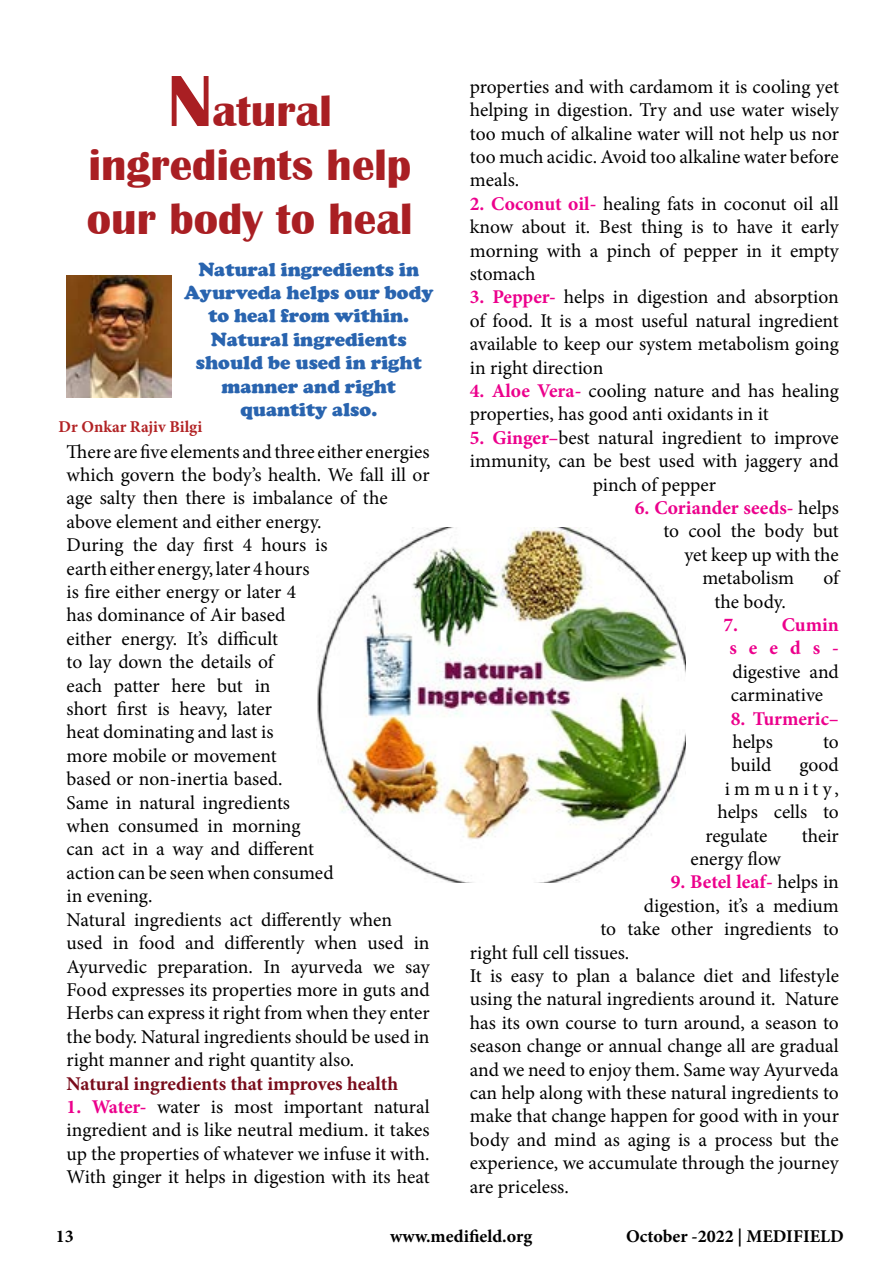
<style>
.page{position:relative;width:893px;height:1263px;background:#fff}
.page>*{position:absolute;margin:0;border:0;box-sizing:border-box;transform-origin:0 0}
.t1{font:700 45px/54px "Britannic";color:#a91f23;text-align:center}
.t2{font:19.5px/23.4px "Minion Pro";letter-spacing:-.005em;color:#000;text-align:justify}
.t3{font:900 19.5px/23.4px "Cooper";color:#2964af;text-align:center}
.t4{font:700 19.5px "Minion Pro";color:#ec008c}
.t5{font:700 19.5px "Minion Pro";color:#790c1b}
.t6{font:700 19.5px/23.4px "Minion Pro";letter-spacing:.305em;color:#ec008c;text-align:center}
.t7{font:19.5px "Minion Pro";letter-spacing:.215em;color:#000}
.t8{font:700 18px "Minion Pro";color:#000}
.t9{font:700 16.5px "Minion Pro";color:#b22325}
.s1{font-size:75px}
.s2{font-weight:700;color:#ec008c}
.s3{font-weight:400;color:#000}
</style>
<div class="page">
<img style="left:67px;top:276px;width:104px;height:121px">
<img style="left:317px;top:527px;width:369px;height:355px">
<h1 class="t1" style="left:87px;top:84px;width:327px"><span class="s1">N</span>atural ingredients help our body to heal</h1>
<p class="t3" style="left:184px;top:257px;width:251px">Natural ingredients in<br>Ayurveda helps our body to heal from within.<br>Natural ingredients should be used in right manner and right quantity also.</p>
<p class="t9" style="left:59px;top:415px;width:145px">Dr Onkar Rajiv Bilgi</p>
<p class="t2" style="left:67px;top:440px;width:365px;text-align:left">There are five elements and three either energies which govern the body’s health. We fall ill or age salty then there is imbalance of the above element and either energy.<br>During the day first 4 hours is<br>earth either energy, later 4 hours<br>is fire either energy or later 4<br>has dominance of Air based<br>either energy. It’s difficult<br>to lay down the details of<br>each patter here but in<br>short first is heavy, later<br>heat dominating and last is<br>more mobile or movement<br>based or non-inertia based.<br>Same in natural ingredients<br>when consumed in morning<br>can act in a way and different<br>action can be seen when consumed<br>in evening.<br>Natural ingredients act differently when used in food and differently when used in Ayurvedic preparation. In ayurveda we say Food expresses its properties more in guts and Herbs can express it right from when they enter the body. Natural ingredients should be used in right manner and right quantity also.</p>
<p class="t5" style="left:67px;top:1069px;width:333px">Natural ingredients that improves health</p>
<p class="t2" style="left:67px;top:1095px;width:365px"><span class="s2">1. Water-</span> water is most important natural ingredient and is like neutral medium. it takes up the properties of whatever we infuse it with.<br>With ginger it helps in digestion with its heat</p>
<p class="t2" style="left:470px;top:75px;width:371px">properties and with cardamom it is cooling yet helping in digestion. Try and use water wisely too much of alkaline water will not help us nor too much acidic. Avoid too alkaline water before meals.</p>
<p class="t2" style="left:470px;top:192px;width:371px"><span class="s2">2. Coconut oil-</span> healing fats in coconut oil all know about it. Best thing is to have it early morning with a pinch of pepper in it empty stomach</p>
<p class="t2" style="left:470px;top:285px;width:371px"><span class="s2">3. Pepper-</span> helps in digestion and absorption of food. It is a most useful natural ingredient available to keep our system metabolism going in right direction</p>
<p class="t2" style="left:470px;top:379px;width:371px"><span class="s2">4. Aloe Vera-</span> cooling nature and has healing properties, has good anti oxidants in it</p>
<p class="t2" style="left:470px;top:426px;width:371px;text-align:center"><span class="s2">5. Ginger–</span>best natural ingredient to improve immunity, can be best used with jaggery and pinch of pepper</p>
<p class="t4" style="left:635px;top:494px;width:206px">6. Coriander seeds- <span class="s3">helps</span></p>
<p class="t2" style="left:663px;top:519px;width:177px">to cool the body but</p>
<p class="t2" style="left:684px;top:543px;width:156px">yet keep up with the</p>
<p class="t2" style="left:702px;top:566px;width:93px">metabolism</p>
<p class="t2" style="left:823px;top:566px;width:19px">of</p>
<p class="t2" style="left:714px;top:590px;width:73px">the body.</p>
<p class="t6" style="left:723px;top:613px;width:117px">7. Cumin seeds-</p>
<p class="t2" style="left:731px;top:660px;width:110px">digestive and carminative</p>
<p class="t4" style="left:731px;top:705px;width:110px">8. Turmeric–</p>
<p class="t2" style="left:732px;top:730px;width:42px">helps</p>
<p class="t2" style="left:823px;top:730px;width:17px">to</p>
<p class="t2" style="left:731px;top:753px;width:42px">build</p>
<p class="t2" style="left:799px;top:753px;width:41px">good</p>
<p class="t7" style="left:725px;top:775px;width:116px">immunity,</p>
<p class="t2" style="left:717px;top:800px;width:123px">helps cells to</p>
<p class="t2" style="left:705px;top:824px;width:64px">regulate</p>
<p class="t2" style="left:802px;top:824px;width:39px">their</p>
<p class="t2" style="left:690px;top:847px;width:92px">energy flow</p>
<p class="t4" style="left:671px;top:868px;width:169px">9. Betel leaf- <span class="s3">helps in</span></p>
<p class="t2" style="left:644px;top:894px;width:197px">digestion, it’s a medium</p>
<p class="t2" style="left:600px;top:917px;width:240px">to take other ingredients to</p>
<p class="t2" style="left:470px;top:941px;width:161px">right full cell tissues.</p>
<p class="t2" style="left:470px;top:964px;width:371px">It is easy to plan a balance diet and lifestyle</p>
<p class="t2" style="left:470px;top:987px;width:370px">using the natural ingredients around it. Nature</p>
<p class="t2" style="left:470px;top:1011px;width:371px">has its own course to turn around, a season to</p>
<p class="t2" style="left:470px;top:1034px;width:371px">season change or annual change all are gradual</p>
<p class="t2" style="left:470px;top:1058px;width:370px">and we need to enjoy them. Same way Ayurveda</p>
<p class="t2" style="left:470px;top:1081px;width:370px">can help along with these natural ingredients to</p>
<p class="t2" style="left:470px;top:1104px;width:371px">make that change happen for good with in your</p>
<p class="t2" style="left:470px;top:1128px;width:370px">body and mind as aging is a process but the</p>
<p class="t2" style="left:470px;top:1151px;width:371px">experience, we accumulate through the journey</p>
<p class="t2" style="left:470px;top:1175px;width:100px">are priceless.</p>
<p class="t8" style="left:56px;top:1224px;width:19px">13</p>
<p class="t8" style="left:390px;top:1224px;width:144px">www.medifield.org</p>
<p class="t8" style="left:626px;top:1224px;width:219px">October -2022 | MEDIFIELD</p>
</div>
